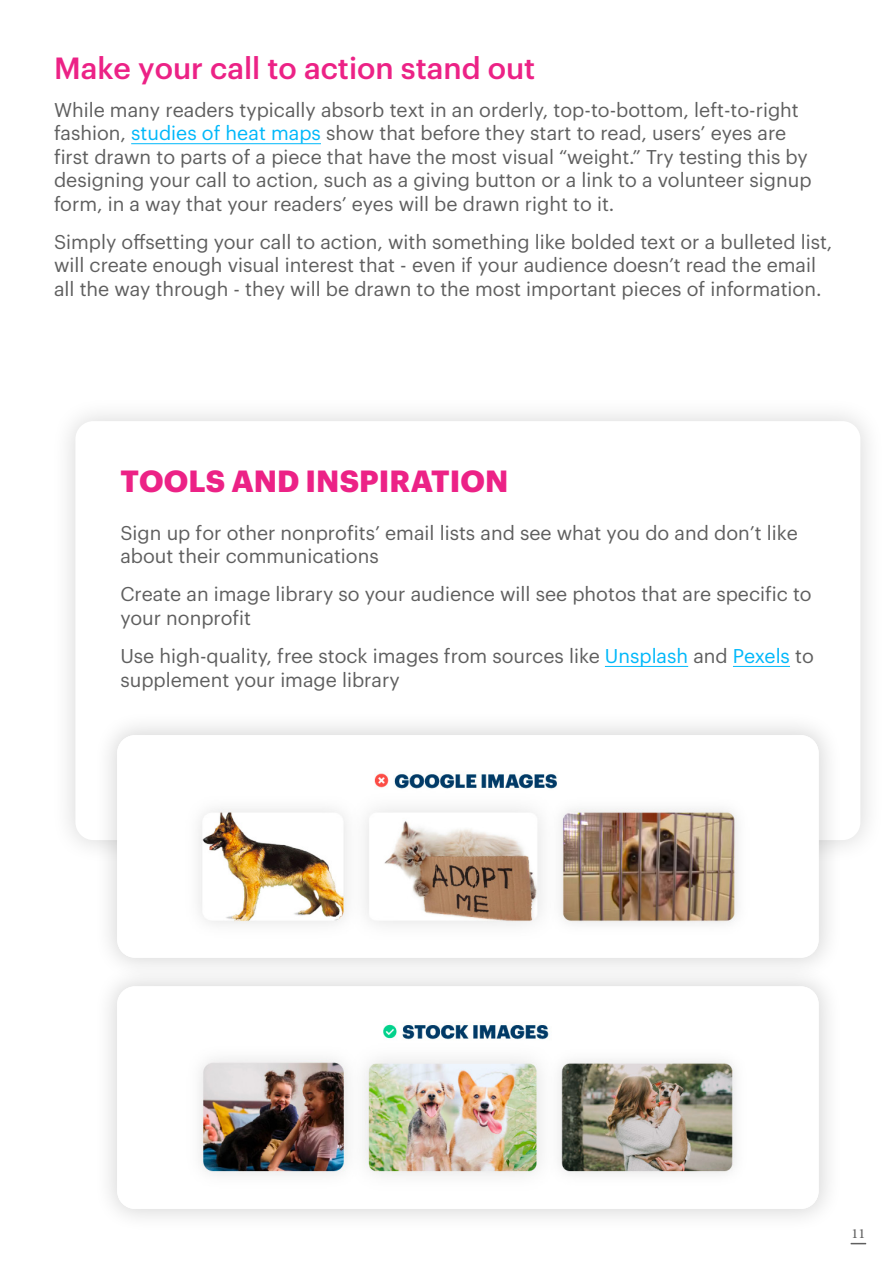
<style>
.page{position:relative;width:893px;height:1263px;background:#fff}
.page>*{position:absolute;margin:0;border:0;box-sizing:border-box;transform-origin:0 0}
.t1{font:500 30px "Graphik";color:#ec2286}
.t2{font:700 30px "Graphik";letter-spacing:.005em;color:#ec2286}
.t3{font:19.5px/23.4px "Graphik";color:#5f5f5f}
.t4{font:19.5px "Adobe Arabic";color:#5f5f5f}
.s1{color:#00b8fa}
</style>
<div class="page">
<hr style="left:131px;top:143px;width:190px;height:1px;background:#00b8fa">
<div style="left:51px;top:396px;width:834px;height:469px;background:#000;opacity:.15"></div>
<div style="left:75px;top:421px;width:785px;height:419px;background:#fff;border-radius:18px"></div>
<hr style="left:733px;top:666px;width:57px;height:1px;background:#00b8fa">
<hr style="left:605px;top:666px;width:83px;height:1px;background:#00b8fa">
<div style="left:93px;top:710px;width:750px;height:272px;background:#000;opacity:.15"></div>
<img style="left:117px;top:735px;width:702px;height:223px">
<div style="left:93px;top:962px;width:750px;height:271px;background:#000;opacity:.15"></div>
<img style="left:203px;top:999px;width:616px;height:200px">
<svg style="left:851px;top:1243px;width:15px;height:1px"></svg>
<h1 class="t1" style="left:54px;top:45px;width:483px">Make your call to action stand out</h1>
<p class="t3" style="left:54px;top:97px;width:759px">While many readers typically absorb text in an orderly, top-to-bottom, left-to-right fashion, <span class="s1">studies of heat maps</span> show that before they start to read, users’ eyes are first drawn to parts of a piece that have the most visual “weight.” Try testing this by designing your call to action, such as a giving button or a link to a volunteer signup form, in a way that your readers’ eyes will be drawn right to it.</p>
<p class="t3" style="left:54px;top:229px;width:780px">Simply offsetting your call to action, with something like bolded text or a bulleted list, will create enough visual interest that - even if your audience doesn’t read the email all the way through - they will be drawn to the most important pieces of information.</p>
<h1 class="t2" style="left:120px;top:458px;width:390px">TOOLS AND INSPIRATION</h1>
<p class="t3" style="left:120px;top:519px;width:679px">Sign up for other nonprofits’ email lists and see what you do and don’t like about their communications</p>
<p class="t3" style="left:120px;top:581px;width:693px">Create an image library so your audience will see photos that are specific to your nonprofit</p>
<p class="t3" style="left:120px;top:643px;width:695px">Use high-quality, free stock images from sources like <span class="s1">Unsplash</span> and <span class="s1">Pexels</span> to supplement your image library</p>
<p class="t4" style="left:851px;top:1220px;width:15px">11</p>
</div>
